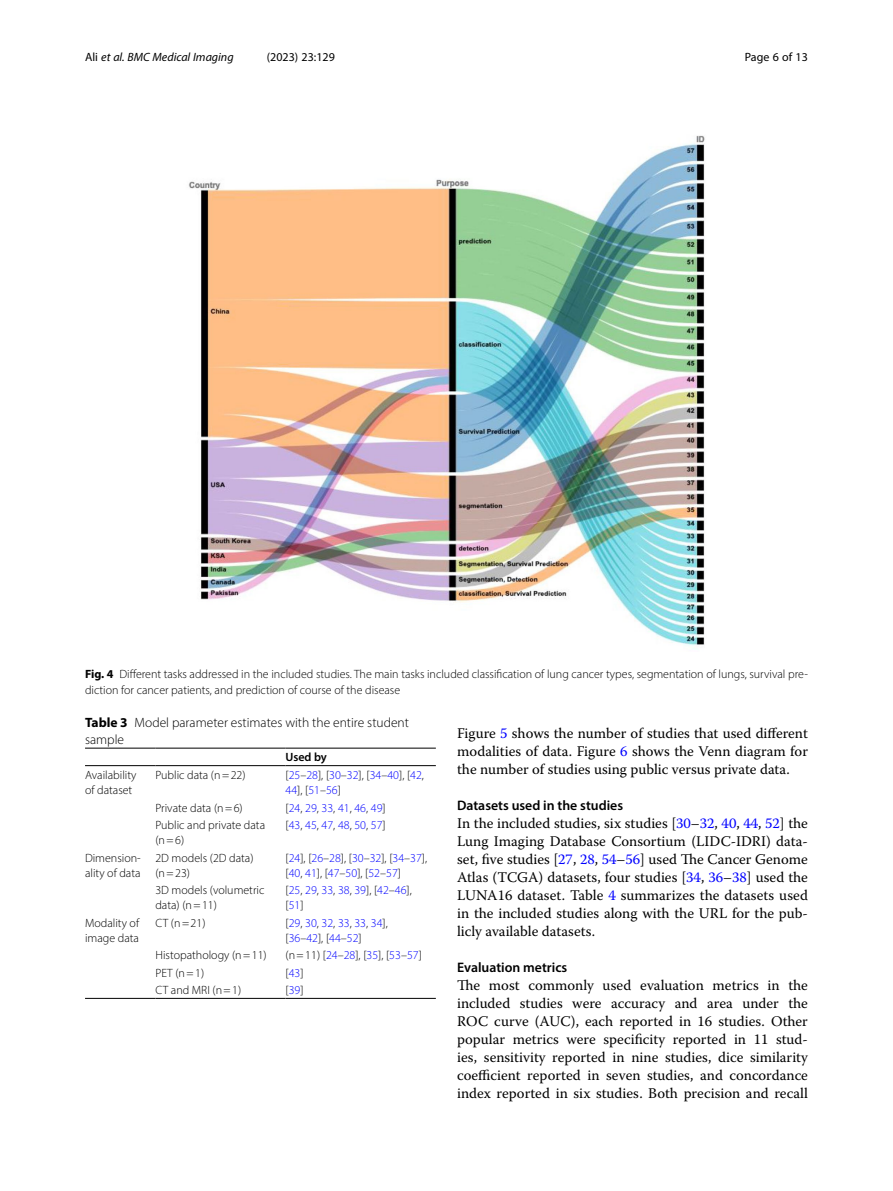
<style>
.page{position:relative;width:893px;height:1191px;background:#fff}
.page>*{position:absolute;margin:0;border:0;box-sizing:border-box;transform-origin:0 0}
.Body_Text{font:14.7px/18px "Warnock Pro";color:#000;text-align:justify}
.Head_2{font:600 13.8px "Myriad Pro";color:#000}
.Table_Caption{font:300 13.5px/16.5px "Myriad Pro";color:#000}
.Table_Body{font:300 12px/15px "Myriad Pro";color:#000}
.Figure_Caption{font:300 12px/15px "Myriad Pro";color:#000}
.Table_Body-2{font:300 12px/15px "Myriad Pro";color:#00f}
.t1{font:italic 12px "Myriad Pro";color:#000}
.t2{font:12px "Myriad Pro";color:#000}
.Table_Head{font:600 12px "Myriad Pro";letter-spacing:-.005em;color:#000}
.s1{font-style:normal}
.s2{font-weight:700}
.s3{color:#000}
.s4{color:#00f}
</style>
<div class="page">
<hr style="left:85px;top:998px;width:70px;height:1px;background:#000">
<hr style="left:85px;top:765px;width:70px;height:1px;background:#000">
<hr style="left:155px;top:748px;width:131px;height:1px;background:#000">
<hr style="left:155px;top:765px;width:131px;height:1px;background:#000">
<hr style="left:286px;top:748px;width:150px;height:1px;background:#000">
<hr style="left:286px;top:765px;width:150px;height:1px;background:#000">
<hr style="left:155px;top:998px;width:131px;height:1px;background:#000">
<hr style="left:286px;top:998px;width:150px;height:1px;background:#000">
<hr style="left:85px;top:748px;width:70px;height:1px;background:#000">
<img style="left:189px;top:135px;width:516px;height:511px">
<p class="t1" style="left:85px;top:50px;width:150px"><span class="s1">Ali</span> et al. BMC Medical Imaging</p>
<p class="t2" style="left:267px;top:50px;width:70px">(2023) 23:129</p>
<p class="t2" style="left:745px;top:50px;width:65px">Page 6 of 13</p>
<p class="Figure_Caption" style="left:85px;top:667px;width:724px"><span class="s2">Fig. 4</span> Different tasks addressed in the included studies. The main tasks included classification of lung cancer types, segmentation of lungs, survival pre&shy;diction for cancer patients, and prediction of course of the disease</p>
<p class="Table_Caption" style="left:85px;top:714px;width:325px"><span class="s2">Table 3</span> Model parameter estimates with the entire student sample</p>
<p class="Table_Head" style="left:286px;top:749px;width:43px">Used by</p>
<p class="Table_Body" style="left:85px;top:767px;width:53px">Availability of dataset</p>
<p class="Table_Body" style="left:155px;top:767px;width:92px">Public data (n=22)</p>
<p class="Table_Body-2" style="left:286px;top:767px;width:140px"><span class="s3">[</span>25<span class="s3">–</span>28<span class="s3">], [</span>30<span class="s3">–</span>32<span class="s3">], [</span>34<span class="s3">–</span>40<span class="s3">], [</span>42<span class="s3">,<br></span>44<span class="s3">], [</span>51<span class="s3">–</span>56<span class="s3">]</span></p>
<p class="Table_Body" style="left:155px;top:800px;width:89px">Private data (n=6)</p>
<p class="Table_Body-2" style="left:286px;top:800px;width:102px"><span class="s3">[</span>24<span class="s3">,</span> 29<span class="s3">,</span> 33<span class="s3">,</span> 41<span class="s3">,</span> 46<span class="s3">,</span> 49<span class="s3">]</span></p>
<p class="Table_Body" style="left:155px;top:817px;width:111px">Public and private data (n=6)</p>
<p class="Table_Body-2" style="left:286px;top:817px;width:102px"><span class="s3">[</span>43<span class="s3">,</span> 45<span class="s3">,</span> 47<span class="s3">,</span> 48<span class="s3">,</span> 50<span class="s3">,</span> 57<span class="s3">]</span></p>
<p class="Table_Body" style="left:85px;top:850px;width:57px">Dimension&shy;ality of data</p>
<p class="Table_Body" style="left:155px;top:850px;width:100px">2D models (2D data) (n=23)</p>
<p class="Table_Body" style="left:286px;top:850px;width:143px">[<span class="s4">24</span>], [<span class="s4">26</span>–<span class="s4">28</span>], [<span class="s4">30</span>–<span class="s4">32</span>], [<span class="s4">34</span>–<span class="s4">37</span>], [<span class="s4">40</span>, <span class="s4">41</span>], [<span class="s4">47</span>–<span class="s4">50</span>], [<span class="s4">52</span>–<span class="s4">57</span>]</p>
<p class="Table_Body" style="left:155px;top:882px;width:111px">3D models (volumetric data) (n=11)</p>
<p class="Table_Body-2" style="left:286px;top:882px;width:128px"><span class="s3">[</span>25<span class="s3">,</span> 29<span class="s3">,</span> 33<span class="s3">,</span> 38<span class="s3">,</span> 39<span class="s3">], [</span>42<span class="s3">–</span>46<span class="s3">], [</span>51<span class="s3">]</span></p>
<p class="Table_Body" style="left:85px;top:915px;width:56px">Modality of image data</p>
<p class="Table_Body" style="left:155px;top:915px;width:52px">CT (n=21)</p>
<p class="Table_Body-2" style="left:286px;top:915px;width:104px"><span class="s3">[</span>29<span class="s3">,</span> 30<span class="s3">,</span> 32<span class="s3">,</span> 33<span class="s3">,</span> 33<span class="s3">,</span> 34<span class="s3">], [</span>36<span class="s3">–</span>42<span class="s3">], [</span>44<span class="s3">–</span>52<span class="s3">]</span></p>
<p class="Table_Body" style="left:155px;top:947px;width:113px">Histopathology (n=11)</p>
<p class="Table_Body" style="left:286px;top:947px;width:138px">(n=11) [<span class="s4">24</span>–<span class="s4">28</span>], [<span class="s4">35</span>], [<span class="s4">53</span>–<span class="s4">57</span>]</p>
<p class="Table_Body" style="left:155px;top:965px;width:50px">PET (n=1)</p>
<p class="Table_Body" style="left:286px;top:965px;width:20px">[<span class="s4">43</span>]</p>
<p class="Table_Body" style="left:155px;top:982px;width:87px">CT and MRI (n=1)</p>
<p class="Table_Body" style="left:286px;top:982px;width:20px">[<span class="s4">39</span>]</p>
<p class="Body_Text" style="left:457px;top:724px;width:352px">Figure <span class="s4">5</span> shows the number of studies that used different modalities of data. Figure <span class="s4">6</span> shows the Venn diagram for the number of studies using public versus private data.</p>
<p class="Head_2" style="left:457px;top:797px;width:168px">Datasets used in the studies</p>
<p class="Body_Text" style="left:457px;top:814px;width:352px">In the included studies, six studies [<span class="s4">30</span>–<span class="s4">32</span>, <span class="s4">40</span>, <span class="s4">44</span>, <span class="s4">52</span>] the Lung Imaging Database Consortium (LIDC-IDRI) data&shy;set, five studies [<span class="s4">27</span>, <span class="s4">28</span>, <span class="s4">54</span>–<span class="s4">56</span>] used The Cancer Genome Atlas (TCGA) datasets, four studies [<span class="s4">34</span>, <span class="s4">36</span>–<span class="s4">38</span>] used the LUNA16 dataset. Table <span class="s4">4</span> summarizes the datasets used in the included studies along with the URL for the pub&shy;licly available datasets.</p>
<p class="Head_2" style="left:457px;top:959px;width:112px">Evaluation metrics</p>
<p class="Body_Text" style="left:457px;top:976px;width:352px">The most commonly used evaluation metrics in the included studies were accuracy and area under the ROC curve (AUC), each reported in 16 studies. Other popular metrics were specificity reported in 11 stud&shy;ies, sensitivity reported in nine studies, dice similarity coefficient reported in seven studies, and concordance index reported in six studies. Both precision and recall</p>
</div>
